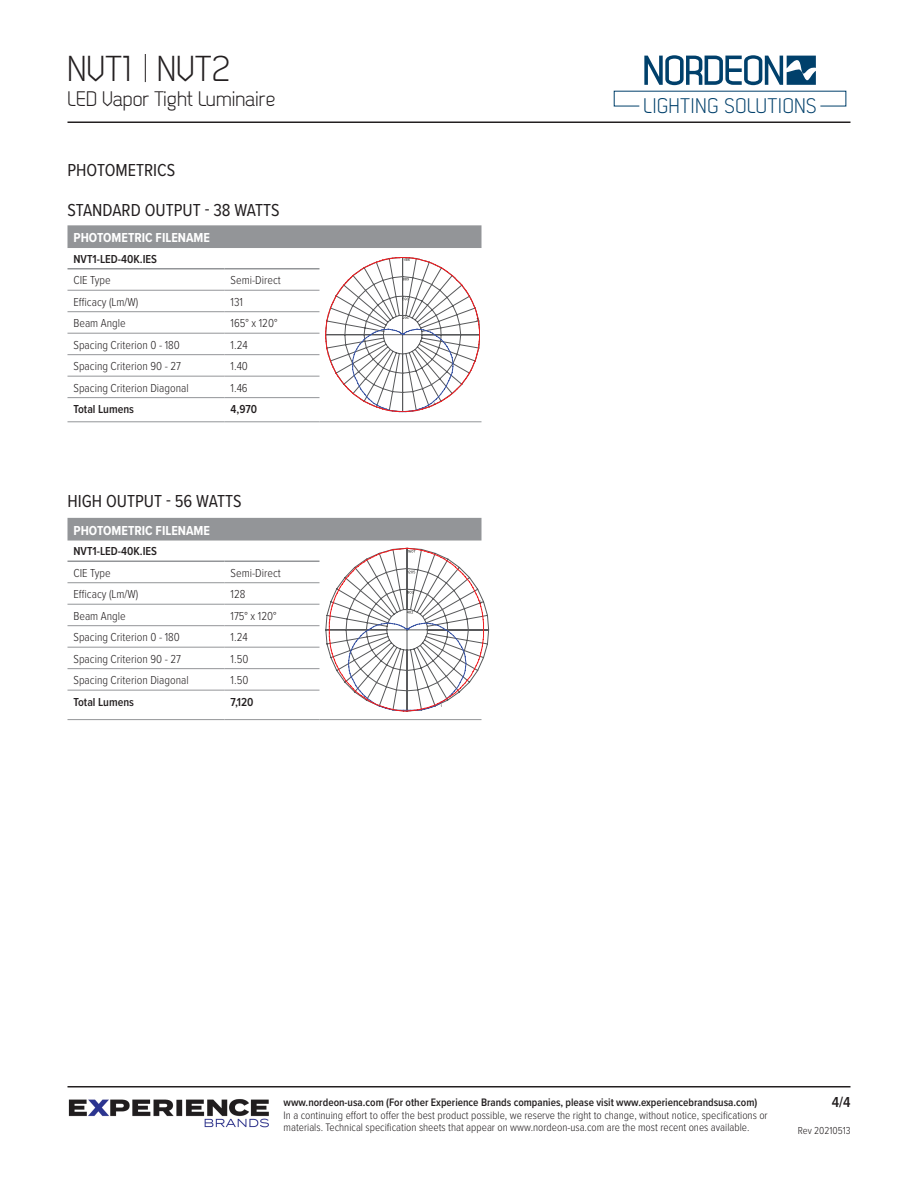
<style>
.page{position:relative;width:918px;height:1188px;background:#fff}
.page>*{position:absolute;margin:0;border:0;box-sizing:border-box;transform-origin:0 0}
.t1{font:36px "Dekar";color:#231f20}
.t2{font:21.15px "Dekar";letter-spacing:.03em;color:#00406b}
.t3{font:21px "Dekar";color:#231f20}
.t4{font:18px "Proxima Nova Cond";color:#231f20}
.t5{font:600 15px "Proxima Nova Cond";color:#231f20}
.t6{font:700 13.5px "Proxima Nova Cond";color:#fff}
.t7{font:300 12px "Proxima Nova Cond";color:#231f20}
.t8{font:600 12px "Proxima Nova Cond";color:#231f20}
.t9{font:300 11.25px/12.8px "Proxima Nova Cond";color:#231f20}
.t10{font:600 11.25px "Proxima Nova Cond";color:#231f20}
.t11{font:300 10.5px "Proxima Nova Cond";color:#231f20}
</style>
<div class="page">
<hr style="left:68px;top:122px;width:782px;height:1px;background:#231f20">
<svg style="left:145px;top:54px;width:1px;height:28px"></svg>
<svg style="left:614px;top:55px;width:232px;height:51px"></svg>
<img style="left:67px;top:1086px;width:202px;height:42px">
<hr style="left:68px;top:1086px;width:782px;height:2px;background:#231f20">
<div style="left:68px;top:225px;width:414px;height:23px;background:#939598"></div>
<hr style="left:68px;top:290px;width:157px;height:1px;background:#939598">
<hr style="left:225px;top:290px;width:94px;height:1px;background:#939598">
<hr style="left:68px;top:311px;width:157px;height:1px;background:#939598">
<hr style="left:225px;top:311px;width:94px;height:1px;background:#939598">
<hr style="left:68px;top:333px;width:157px;height:1px;background:#939598">
<hr style="left:225px;top:333px;width:94px;height:1px;background:#939598">
<hr style="left:68px;top:354px;width:157px;height:1px;background:#939598">
<hr style="left:225px;top:354px;width:94px;height:1px;background:#939598">
<hr style="left:68px;top:376px;width:157px;height:1px;background:#939598">
<hr style="left:225px;top:376px;width:94px;height:1px;background:#939598">
<hr style="left:68px;top:397px;width:157px;height:1px;background:#939598">
<hr style="left:225px;top:397px;width:94px;height:1px;background:#939598">
<hr style="left:68px;top:422px;width:157px;height:1px;background:#939598">
<hr style="left:225px;top:422px;width:94px;height:1px;background:#939598">
<hr style="left:320px;top:422px;width:162px;height:1px;background:#939598">
<hr style="left:68px;top:268px;width:157px;height:2px;background:#939598">
<hr style="left:225px;top:268px;width:94px;height:2px;background:#939598">
<svg style="left:326px;top:257px;width:154px;height:155px"></svg>
<div style="left:68px;top:518px;width:414px;height:23px;background:#939598"></div>
<hr style="left:68px;top:582px;width:157px;height:1px;background:#939598">
<hr style="left:225px;top:582px;width:94px;height:1px;background:#939598">
<hr style="left:68px;top:604px;width:157px;height:1px;background:#939598">
<hr style="left:225px;top:604px;width:94px;height:1px;background:#939598">
<hr style="left:68px;top:625px;width:157px;height:1px;background:#939598">
<hr style="left:225px;top:625px;width:94px;height:1px;background:#939598">
<hr style="left:68px;top:647px;width:157px;height:1px;background:#939598">
<hr style="left:225px;top:647px;width:94px;height:1px;background:#939598">
<hr style="left:68px;top:668px;width:157px;height:1px;background:#939598">
<hr style="left:225px;top:668px;width:94px;height:1px;background:#939598">
<hr style="left:68px;top:690px;width:157px;height:1px;background:#939598">
<hr style="left:225px;top:690px;width:94px;height:1px;background:#939598">
<hr style="left:68px;top:719px;width:157px;height:1px;background:#939598">
<hr style="left:225px;top:719px;width:94px;height:1px;background:#939598">
<hr style="left:320px;top:719px;width:162px;height:1px;background:#939598">
<hr style="left:68px;top:561px;width:157px;height:1px;background:#939598">
<hr style="left:225px;top:561px;width:94px;height:1px;background:#939598">
<svg style="left:326px;top:548px;width:163px;height:164px"></svg>
<h1 class="t1" style="left:68px;top:51px;width:164px">NVT1 NVT2</h1>
<h3 class="t3" style="left:68px;top:89px;width:209px">LED Vapor Tight Luminaire</h3>
<h3 class="t4" style="left:68px;top:157px;width:109px">PHOTOMETRICS</h3>
<h3 class="t4" style="left:68px;top:197px;width:214px">STANDARD OUTPUT - 38 WATTS</h3>
<p class="t6" style="left:74px;top:228px;width:138px">PHOTOMETRIC FILENAME</p>
<p class="t8" style="left:74px;top:250px;width:85px">NVT1-LED-40K.IES</p>
<p class="t7" style="left:74px;top:271px;width:39px">CIE Type</p>
<p class="t7" style="left:231px;top:271px;width:52px">Semi-Direct</p>
<p class="t7" style="left:74px;top:293px;width:66px">Efficacy (Lm/W)</p>
<p class="t7" style="left:231px;top:293px;width:14px">131</p>
<p class="t7" style="left:74px;top:314px;width:54px">Beam Angle</p>
<p class="t7" style="left:231px;top:314px;width:48px">165° x 120°</p>
<p class="t7" style="left:74px;top:336px;width:108px">Spacing Criterion 0 - 180</p>
<p class="t7" style="left:231px;top:336px;width:19px">1.24</p>
<p class="t7" style="left:74px;top:357px;width:109px">Spacing Criterion 90 - 27</p>
<p class="t7" style="left:231px;top:357px;width:19px">1.40</p>
<p class="t7" style="left:74px;top:379px;width:117px">Spacing Criterion Diagonal</p>
<p class="t7" style="left:231px;top:379px;width:19px">1.46</p>
<p class="t8" style="left:74px;top:400px;width:62px">Total Lumens</p>
<p class="t8" style="left:231px;top:400px;width:28px">4,970</p>
<h3 class="t4" style="left:68px;top:488px;width:176px">HIGH OUTPUT - 56 WATTS</h3>
<p class="t6" style="left:74px;top:520px;width:138px">PHOTOMETRIC FILENAME</p>
<p class="t8" style="left:74px;top:542px;width:85px">NVT1-LED-40K.IES</p>
<p class="t7" style="left:74px;top:564px;width:39px">CIE Type</p>
<p class="t7" style="left:231px;top:564px;width:52px">Semi-Direct</p>
<p class="t7" style="left:74px;top:585px;width:66px">Efficacy (Lm/W)</p>
<p class="t7" style="left:231px;top:585px;width:16px">128</p>
<p class="t7" style="left:74px;top:607px;width:54px">Beam Angle</p>
<p class="t7" style="left:231px;top:607px;width:47px">175° x 120°</p>
<p class="t7" style="left:74px;top:628px;width:108px">Spacing Criterion 0 - 180</p>
<p class="t7" style="left:231px;top:628px;width:19px">1.24</p>
<p class="t7" style="left:74px;top:650px;width:109px">Spacing Criterion 90 - 27</p>
<p class="t7" style="left:231px;top:650px;width:19px">1.50</p>
<p class="t7" style="left:74px;top:671px;width:117px">Spacing Criterion Diagonal</p>
<p class="t7" style="left:231px;top:671px;width:19px">1.50</p>
<p class="t8" style="left:74px;top:693px;width:62px">Total Lumens</p>
<p class="t8" style="left:231px;top:693px;width:24px">7,120</p>
<h2 class="t2" style="left:643px;top:95px;width:175px">LIGHTING SOLUTIONS</h2>
<p class="t10" style="left:284px;top:1094px;width:475px">www.nordeon-usa.com (For other Experience Brands companies, please visit www.experiencebrandsusa.com)</p>
<p class="t9" style="left:284px;top:1108px;width:486px">In a continuing effort to offer the best product possible, we reserve the right to change, without notice, specifications or materials. Technical specification sheets that appear on www.nordeon-usa.com are the most recent ones available.</p>
<p class="t5" style="left:832px;top:1091px;width:20px">4/4</p>
<p class="t11" style="left:798px;top:1123px;width:54px">Rev 20210513</p>
</div>
